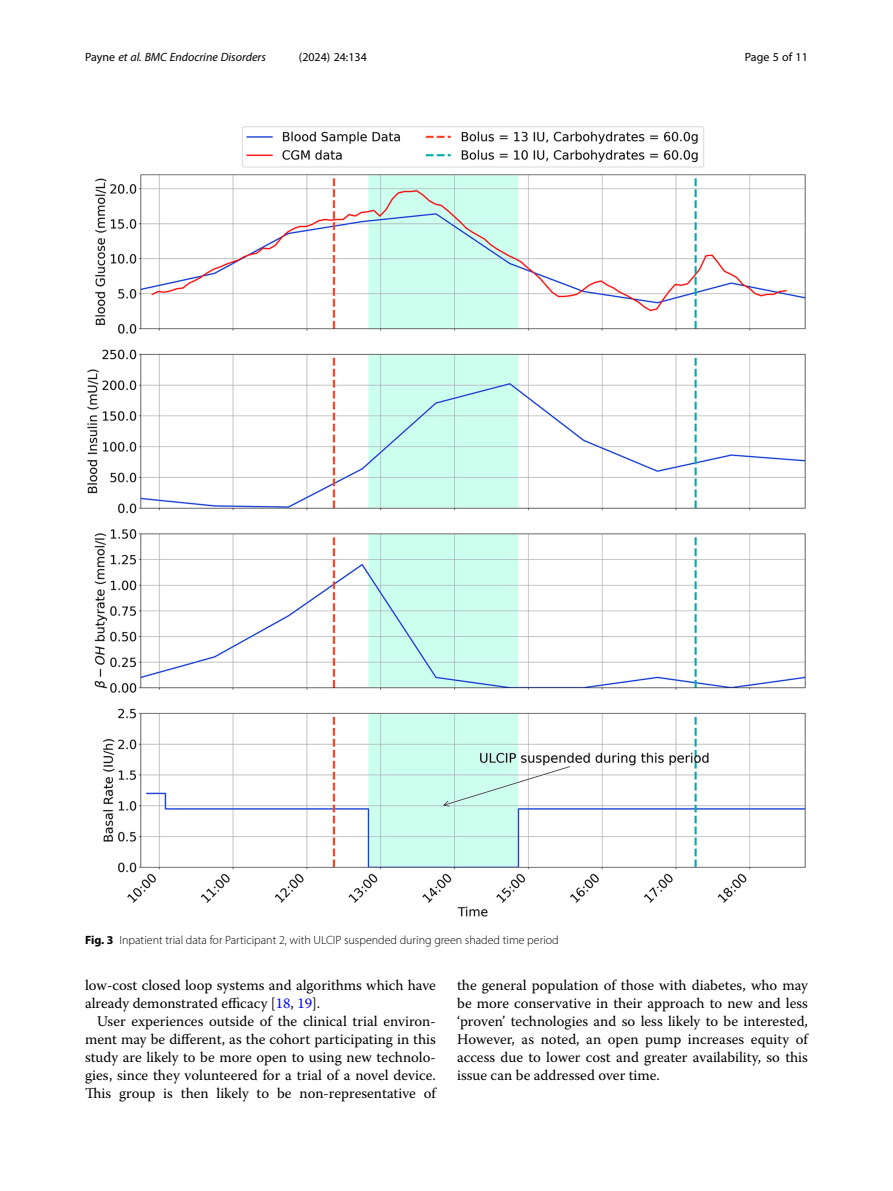
<style>
.page{position:relative;width:893px;height:1191px;background:#fff}
.page>*{position:absolute;margin:0;border:0;box-sizing:border-box;transform-origin:0 0}
.Body_Text_Indent{font:14.7px/18px "Warnock Pro";color:#000;text-align:justify}
.Figure_Caption{font:300 12px "Myriad Pro";color:#000}
.t1{font:italic 12px "Myriad Pro";color:#000}
.t2{font:12px "Myriad Pro";color:#000}
.s1{font-style:normal}
.s2{font-weight:700}
.s3{color:#00f}
</style>
<div class="page">
<img style="left:87px;top:126px;width:719px;height:791px">
<p class="t1" style="left:85px;top:50px;width:182px"><span class="s1">Payne</span> et al. BMC Endocrine Disorders</p>
<p class="t2" style="left:299px;top:50px;width:70px">(2024) 24:134</p>
<p class="t2" style="left:745px;top:50px;width:65px">Page 5 of 11</p>
<p class="Figure_Caption" style="left:85px;top:932px;width:475px"><span class="s2">Fig. 3</span> Inpatient trial data for Participant 2, with ULCIP suspended during green shaded time period</p>
<p class="Body_Text_Indent" style="left:85px;top:976px;width:352px">low-cost closed loop systems and algorithms which have already demonstrated efficacy [<span class="s3">18</span>, <span class="s3">19</span>].</p>
<p class="Body_Text_Indent" style="left:85px;top:1012px;width:352px;text-indent:12px">User experiences outside of the clinical trial environ&shy;ment may be different, as the cohort participating in this study are likely to be more open to using new technolo&shy;gies, since they volunteered for a trial of a novel device.<br>This group is then likely to be non-representative of</p>
<p class="Body_Text_Indent" style="left:457px;top:976px;width:352px">the general population of those with diabetes, who may be more conservative in their approach to new and less ‘proven’ technologies and so less likely to be interested, However, as noted, an open pump increases equity of access due to lower cost and greater availability, so this issue can be addressed over time.</p>
</div>
